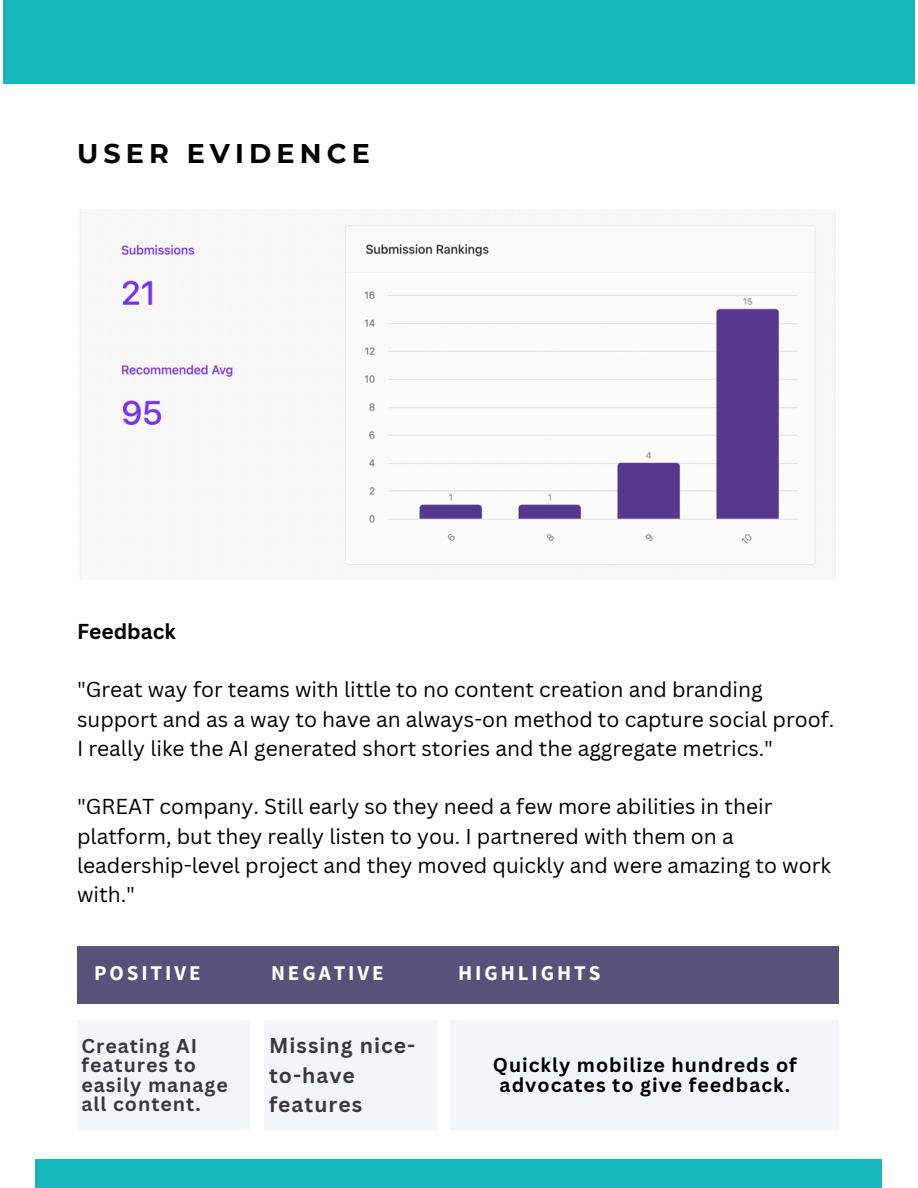
<style>
.page{position:relative;width:918px;height:1188px;background:#fff}
.page>*{position:absolute;margin:0;border:0;box-sizing:border-box;transform-origin:0 0}
.t1{font:700 27px "Montserrat";letter-spacing:.19em;color:#000}
.t2{font:21px/29.2px "Canva Sans";color:#000}
.t3{font:700 21px/29.2px "Canva Sans";letter-spacing:.05em;color:#3a3a3a}
.t4{font:700 21px "Source Sans Pro";letter-spacing:.14em;color:#fff}
.t5{font:700 21px "Canva Sans";color:#000}
.t6{font:700 19.5px/19.2px "Canva Sans";letter-spacing:.05em;color:#000;text-align:center}
.t7{font:700 19.5px/19.2px "Canva Sans";letter-spacing:.05em;color:#3a3a3a}
</style>
<div class="page">
<div style="left:3px;top:0;width:912px;height:84px;background:#15b7b8"></div>
<img style="left:80px;top:210px;width:755px;height:370px">
<div style="left:36px;top:1159px;width:846px;height:29px;background:#15b7b8"></div>
<div style="left:77px;top:947px;width:762px;height:56px;background:#58527b"></div>
<div style="left:77px;top:1021px;width:173px;height:109px;background:#f3f5f9"></div>
<div style="left:265px;top:1021px;width:172px;height:109px;background:#f3f5f9"></div>
<div style="left:451px;top:1021px;width:388px;height:109px;background:#f3f5f9"></div>
<p class="t1" style="left:77px;top:137px;width:294px">USER EVIDENCE</p>
<p class="t5" style="left:77px;top:616px;width:100px">Feedback</p>
<h3 class="t2" style="left:77px;top:675px;width:759px">"Great way for teams with little to no content creation and branding support and as a way to have an always-on method to capture social proof.<br>I really like the AI generated short stories and the aggregate metrics."</h3>
<p class="t2" style="left:77px;top:792px;width:755px">"GREAT company. Still early so they need a few more abilities in their platform, but they really listen to you. I partnered with them on a leadership-level project and they moved quickly and were amazing to work with."</p>
<h2 class="t4" style="left:94px;top:960px;width:108px">POSITIVE</h2>
<h2 class="t4" style="left:271px;top:960px;width:114px">NEGATIVE</h2>
<h2 class="t4" style="left:458px;top:960px;width:144px">HIGHLIGHTS</h2>
<p class="t7" style="left:82px;top:1036px;width:148px">Creating AI features to easily manage all content.</p>
<h3 class="t3" style="left:269px;top:1031px;width:148px">Missing nice&shy;to-have features</h3>
<h3 class="t6" style="left:493px;top:1055px;width:305px">Quickly mobilize hundreds of advocates to give feedback.</h3>
</div>
